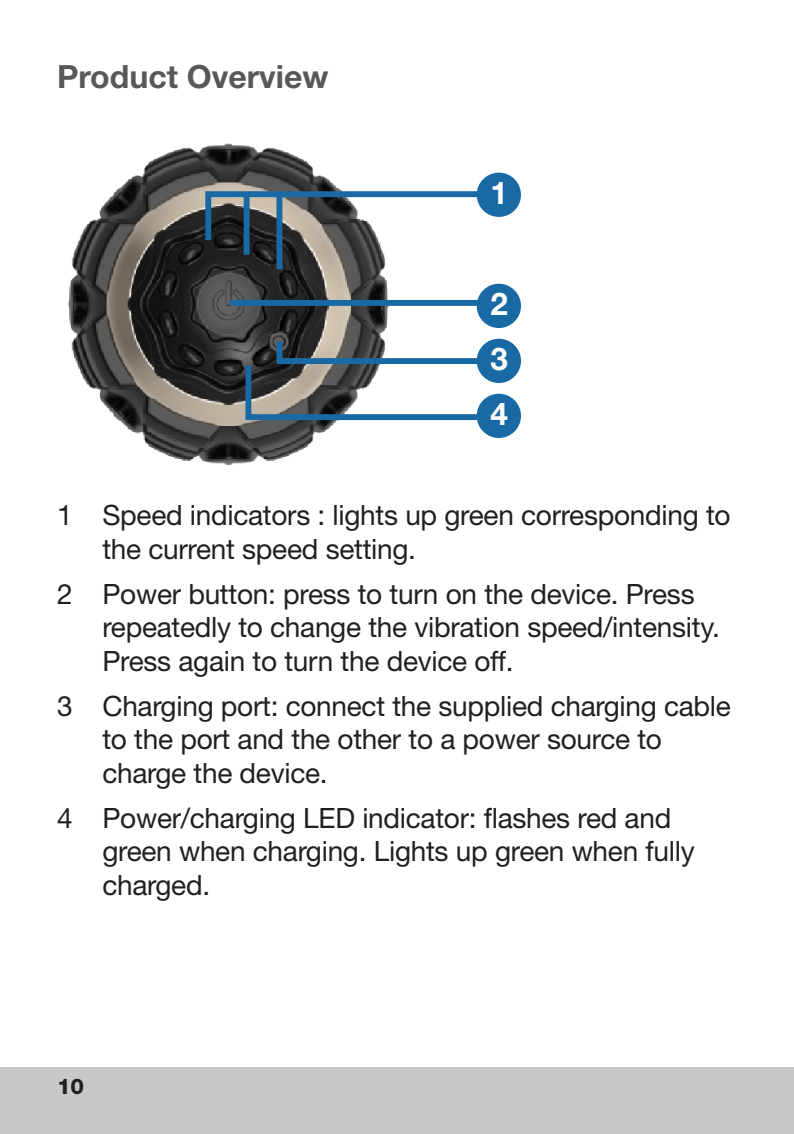
<style>
.page{position:relative;width:794px;height:1134px;background:#fff}
.page>*{position:absolute;margin:0;border:0;box-sizing:border-box;transform-origin:0 0}
.Big_Title{font:700 32px "Helvetica Neue";color:#57585a}
.t1{font:700 31.2px "Helvetica Neue";color:#fff}
.t2{font:28px/33.6px "Helvetica Neue";letter-spacing:-.01em;color:#231f20}
.t3{font:800 21.6px "Helvetica Neue";color:#231f20}
</style>
<div class="page">
<div style="left:0;top:1067px;width:794px;height:67px;background:#c8c8c9"></div>
<div style="left:480px;top:176px;width:37px;height:37px;background:#1969a5;border-radius:50%"></div>
<div style="left:477px;top:173px;width:44px;height:44px;border:7px solid #1869a4;border-radius:50%"></div>
<div style="left:480px;top:287px;width:37px;height:37px;background:#1969a5;border-radius:50%"></div>
<div style="left:477px;top:284px;width:44px;height:44px;border:7px solid #1869a4;border-radius:50%"></div>
<div style="left:480px;top:342px;width:37px;height:37px;background:#1969a5;border-radius:50%"></div>
<div style="left:477px;top:339px;width:44px;height:44px;border:7px solid #1869a4;border-radius:50%"></div>
<div style="left:480px;top:397px;width:37px;height:37px;background:#1969a5;border-radius:50%"></div>
<div style="left:477px;top:394px;width:44px;height:44px;border:7px solid #1869a4;border-radius:50%"></div>
<img style="left:68px;top:143px;width:322px;height:322px">
<svg style="left:202px;top:188px;width:287px;height:58px"></svg>
<div style="left:244px;top:195px;width:5px;height:60px;background:#1869a4"></div>
<div style="left:276px;top:195px;width:6px;height:74px;background:#1869a4"></div>
<div style="left:230px;top:300px;width:260px;height:6px;background:#1869a4"></div>
<svg style="left:242px;top:336px;width:247px;height:87px"></svg>
<p class="Big_Title" style="left:57px;top:56px;width:273px">Product Overview</p>
<p class="t1" style="left:490px;top:174px;width:19px">1</p>
<p class="t1" style="left:490px;top:285px;width:19px">2</p>
<p class="t1" style="left:490px;top:340px;width:19px">3</p>
<p class="t1" style="left:490px;top:395px;width:19px">4</p>
<p class="t2" style="left:102px;top:498px;width:630px;text-indent:-45px">1 Speed indicators : lights up green corresponding to the current speed setting.</p>
<p class="t2" style="left:102px;top:576px;width:619px;text-indent:-45px">2 Power button: press to turn on the device. Press repeatedly to change the vibration speed/intensity.<br>Press again to turn the device off.</p>
<p class="t2" style="left:102px;top:688px;width:630px;text-indent:-45px">3 Charging port: connect the supplied charging cable to the port and the other to a power source to charge the device.</p>
<p class="t2" style="left:102px;top:801px;width:594px;text-indent:-45px">4 Power/charging LED indicator: flashes red and green when charging. Lights up green when fully charged.</p>
<p class="t3" style="left:57px;top:1073px;width:29px">10</p>
</div>
